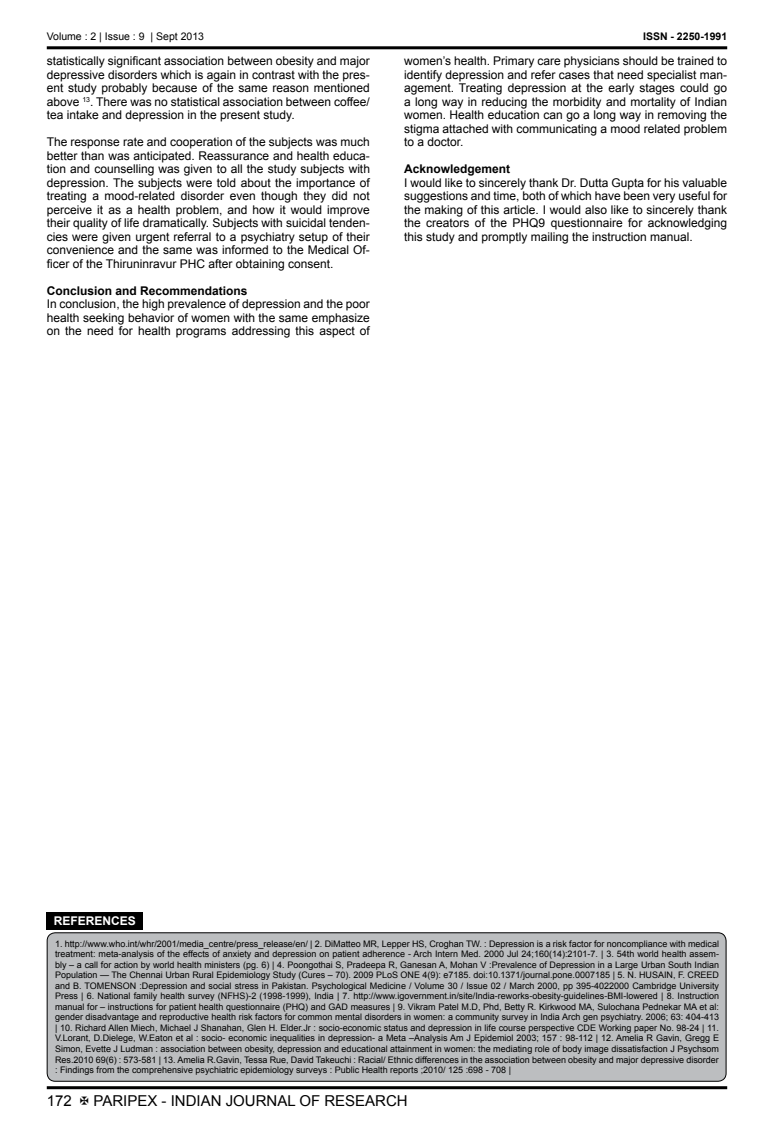
<style>
.page{position:relative;width:774px;height:1136px;background:#fff}
.page>*{position:absolute;margin:0;border:0;box-sizing:border-box;transform-origin:0 0}
.t1{font:15px "Arial";color:#000}
.t2{font:12px/13.5px "Arial";color:#000;text-align:justify}
.t3{font:700 12px "Arial";color:#000}
.t4{font:700 12px "Arial";color:#fff}
.t5{font:10.5px "Arial";color:#000}
.t6{font:700 10.5px "Arial";color:#000}
.t7{font:9px/10.5px "Arial";color:#000;text-align:justify}
</style>
<div class="page">
<hr style="left:47px;top:46px;width:680px;height:3px;background:#000">
<hr style="left:47px;top:1086px;width:680px;height:3px;background:#000">
<div style="left:47px;top:932px;width:679px;height:149px;background:#bcbec0;border-radius:8px"></div>
<div style="left:47px;top:932px;width:679px;height:149px;border:1px solid #000;border-radius:8px"></div>
<div style="left:47px;top:912px;width:96px;height:17px;background:#000"></div>
<p class="t5" style="left:47px;top:33px;width:159px">Volume : 2 | Issue : 9 | Sept 2013</p>
<p class="t6" style="left:643px;top:33px;width:86px">ISSN - 2250-1991</p>
<p class="t2" style="left:47px;top:54px;width:325px">statistically significant association between obesity and major depressive disorders which is again in contrast with the pres&shy;ent study probably because of the same reason mentioned above <sup>13</sup>. There was no statistical association between coffee/ tea intake and depression in the present study.</p>
<p class="t2" style="left:47px;top:136px;width:325px">The response rate and cooperation of the subjects was much better than was anticipated. Reassurance and health educa&shy;tion and counselling was given to all the study subjects with depression. The subjects were told about the importance of treating a mood-related disorder even though they did not perceive it as a health problem, and how it would improve their quality of life dramatically. Subjects with suicidal tenden&shy;cies were given urgent referral to a psychiatry setup of their convenience and the same was informed to the Medical Of&shy;ficer of the Thiruninravur PHC after obtaining consent.</p>
<h2 class="t3" style="left:47px;top:286px;width:202px">Conclusion and Recommendations</h2>
<h2 class="t2" style="left:47px;top:298px;width:325px">In conclusion, the high prevalence of depression and the poor health seeking behavior of women with the same emphasize on the need for health programs addressing this aspect of</h2>
<p class="t2" style="left:404px;top:55px;width:325px">women’s health. Primary care physicians should be trained to identify depression and refer cases that need specialist man&shy;agement. Treating depression at the early stages could go a long way in reducing the morbidity and mortality of Indian women. Health education can go a long way in removing the stigma attached with communicating a mood related problem to a doctor.</p>
<h2 class="t3" style="left:404px;top:165px;width:108px">Acknowledgement</h2>
<p class="t2" style="left:404px;top:177px;width:325px">I would like to sincerely thank Dr. Dutta Gupta for his valuable suggestions and time, both of which have been very useful for the making of this article. I would also like to sincerely thank the creators of the PHQ9 questionnaire for acknowledging this study and promptly mailing the instruction manual.</p>
<h2 class="t4" style="left:54px;top:916px;width:84px">REFERENCES</h2>
<p class="t7" style="left:55px;top:938px;width:665px">1. http://www.who.int/whr/2001/media_centre/press_release/en/ | 2. DiMatteo MR, Lepper HS, Croghan TW. : Depression is a risk factor for noncompliance with medical treatment: meta-analysis of the effects of anxiety and depression on patient adherence - Arch Intern Med. 2000 Jul 24;160(14):2101-7. | 3. 54th world health assem&shy;bly – a call for action by world health ministers (pg. 6) | 4. Poongothai S, Pradeepa R, Ganesan A, Mohan V :Prevalence of Depression in a Large Urban South Indian Population — The Chennai Urban Rural Epidemiology Study (Cures – 70). 2009 PLoS ONE 4(9): e7185. doi:10.1371/journal.pone.0007185 | 5. N. HUSAIN, F. CREED and B. TOMENSON :Depression and social stress in Pakistan. Psychological Medicine / Volume 30 / Issue 02 / March 2000, pp 395-4022000 Cambridge University Press | 6. National family health survey (NFHS)-2 (1998-1999), India | 7. http://www.igovernment.in/site/India-reworks-obesity-guidelines-BMI-lowered | 8. Instruction manual for – instructions for patient health questionnaire (PHQ) and GAD measures | 9. Vikram Patel M.D, Phd, Betty R. Kirkwood MA, Sulochana Pednekar MA et al: gender disadvantage and reproductive health risk factors for common mental disorders in women: a community survey in India Arch gen psychiatry. 2006; 63: 404-413 | 10. Richard Allen Miech, Michael J Shanahan, Glen H. Elder.Jr : socio-economic status and depression in life course perspective CDE Working paper No. 98-24 | 11.<br>V.Lorant, D.Dielege, W.Eaton et al : socio- economic inequalities in depression- a Meta –Analysis Am J Epidemiol 2003; 157 : 98-112 | 12. Amelia R Gavin, Gregg E Simon, Evette J Ludman : association between obesity, depression and educational attainment in women: the mediating role of body image dissatisfaction J Psychsom Res.2010 69(6) : 573-581 | 13. Amelia R.Gavin, Tessa Rue, David Takeuchi : Racial/ Ethnic differences in the association between obesity and major depressive disorder : Findings from the comprehensive psychiatric epidemiology surveys : Public Health reports ;2010/ 125 :698 - 708 |</p>
<h1 class="t1" style="left:47px;top:1094px;width:27px">172</h1>
<h1 class="t1" style="left:93px;top:1094px;width:316px">PARIPEX - INDIAN JOURNAL OF RESEARCH</h1>
</div>
